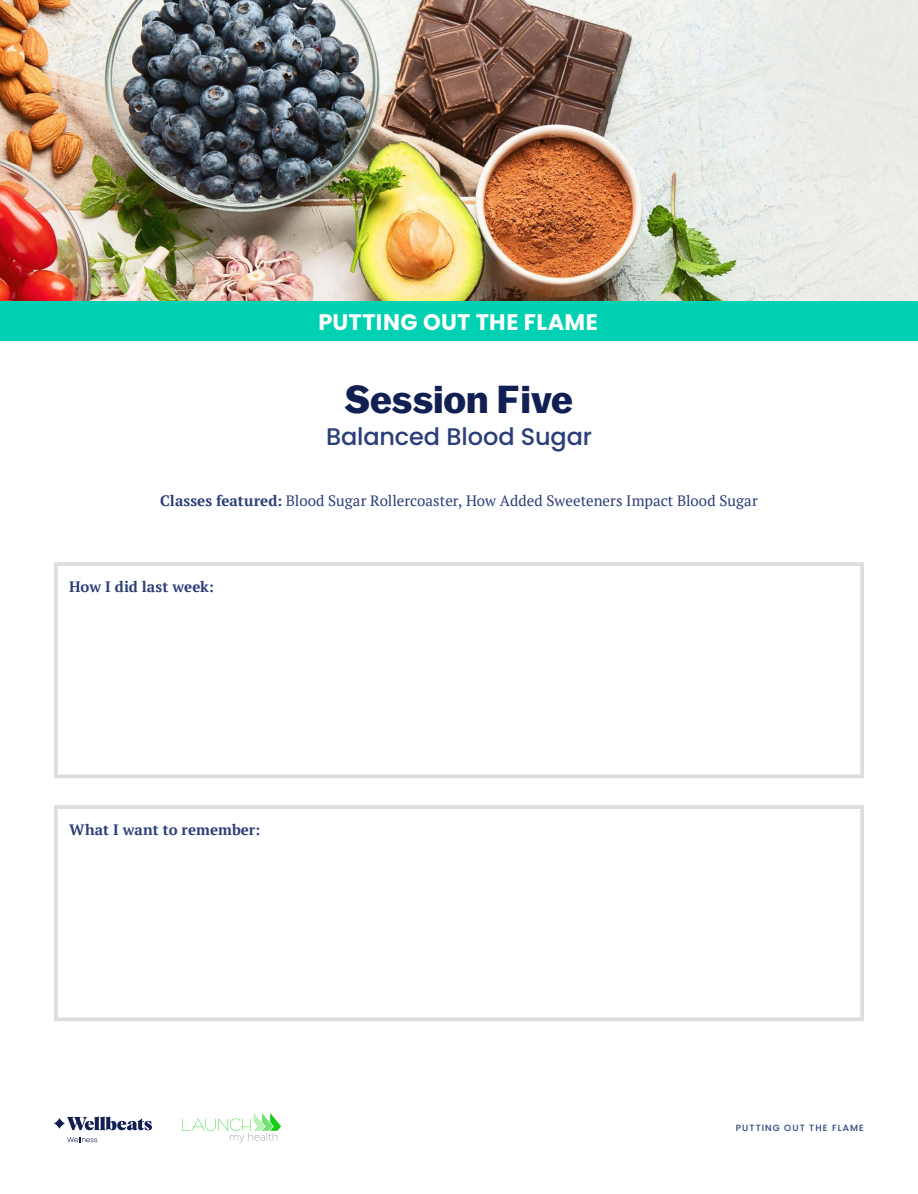
<style>
.page{position:relative;width:918px;height:1194px;background:#fff}
.page>*{position:absolute;margin:0;border:0;box-sizing:border-box;transform-origin:0 0}
.t1{font:700 39px "Balto";color:#111f53}
.t2{font:500 24px "Poppins";letter-spacing:-.005em;color:#2c3e78}
.t3{font:700 22.5px "Poppins";letter-spacing:.015em;color:#fff}
.t4{font:15px "PT Serif";color:#2c3e78}
.t5{font:700 15px "PT Serif";color:#2c3e78}
.t6{font:500 9px "Poppins";letter-spacing:.12em;color:#2c3e78}
.s1{font-weight:700}
</style>
<div class="page">
<svg style="left:54px;top:1118px;width:11px;height:11px"></svg>
<svg style="left:67px;top:1117px;width:85px;height:13px"></svg>
<svg style="left:67px;top:1137px;width:30px;height:5px"></svg>
<svg style="left:183px;top:1114px;width:98px;height:28px"></svg>
<div style="left:54px;top:562px;width:810px;height:216px;border:4px solid #dedede"></div>
<div style="left:0;top:301px;width:918px;height:39px;background:#00d1b2"></div>
<div style="left:54px;top:805px;width:810px;height:216px;border:4px solid #dedede"></div>
<img style="left:0;top:0;width:918px;height:301px">
<h3 class="t3" style="left:318px;top:309px;width:281px">PUTTING OUT THE FLAME</h3>
<h1 class="t1" style="left:345px;top:376px;width:230px">Session Five</h1>
<h2 class="t2" style="left:326px;top:423px;width:267px">Balanced Blood Sugar</h2>
<p class="t4" style="left:160px;top:491px;width:599px"><span class="s1">Classes featured:</span> Blood Sugar Rollercoaster, How Added Sweeteners Impact Blood Sugar</p>
<p class="t5" style="left:69px;top:577px;width:147px">How I did last week:</p>
<p class="t5" style="left:69px;top:820px;width:193px">What I want to remember:</p>
<p class="t6" style="left:736px;top:1123px;width:130px">PUTTING OUT THE FLAME</p>
</div>
